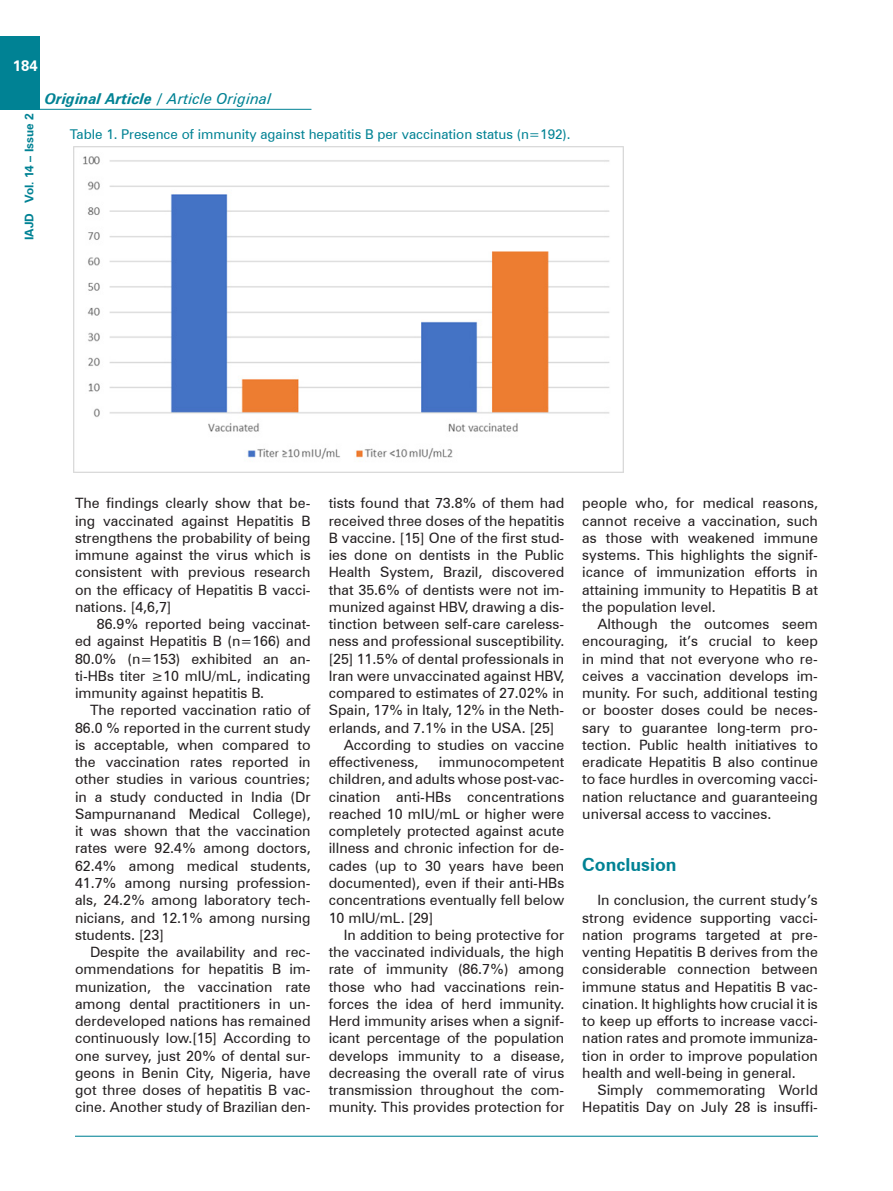
<style>
.page{position:relative;width:893px;height:1191px;background:#fff}
.page>*{position:absolute;margin:0;border:0;box-sizing:border-box;transform-origin:0 0}
.t1{font:700 18px "Zurich BT";color:#008294}
.t2{font:italic 700 15px "Zurich BT";color:#008294}
.t3{font:700 15px "Zurich BT";color:#fff}
.t4{font:14.25px/17.2px "Zurich BT";color:#231f20;text-align:justify}
.t5{font:13.5px "Zurich BT";color:#008294}
.t6{font:700 12px "Zurich BT";color:#008294}
.s1{font-weight:400}
</style>
<div class="page">
<div style="left:0;top:36px;width:40px;height:73px;background:#008294"></div>
<hr style="left:75px;top:1135px;width:743px;height:1px;background:#008294">
<hr style="left:0;top:109px;width:311px;height:1px;background:#008294">
<img style="left:73px;top:147px;width:550px;height:325px">
<p class="t3" style="left:13px;top:57px;width:26px">184</p>
<p class="t6" style="left:22px;top:240px;width:128px;rotate:-90deg">IAJD Vol. 14 – Issue 2</p>
<p class="t2" style="left:45px;top:90px;width:228px">Original Article / <span class="s1">Article Original</span></p>
<p class="t5" style="left:70px;top:126px;width:502px">Table 1. Presence of immunity against hepatitis B per vaccination status (n=192).</p>
<p class="t4" style="left:75px;top:494px;width:237px">The findings clearly show that be&shy;ing vaccinated against Hepatitis B strengthens the probability of being immune against the virus which is consistent with previous research on the efficacy of Hepatitis B vacci&shy;nations. [4,6,7]</p>
<p class="t4" style="left:75px;top:615px;width:237px;text-indent:22px">86.9% reported being vaccinat&shy;ed against Hepatitis B (n=166) and 80.0% (n=153) exhibited an an&shy;ti-HBs titer ≥10 mIU/mL, indicating immunity against hepatitis B.</p>
<p class="t4" style="left:75px;top:701px;width:237px;text-indent:15px">The reported vaccination ratio of 86.0 % reported in the current study is acceptable, when compared to the vaccination rates reported in other studies in various countries; in a study conducted in India (Dr Sampurnanand Medical College), it was shown that the vaccination rates were 92.4% among doctors, 62.4% among medical students, 41.7% among nursing profession&shy;als, 24.2% among laboratory tech&shy;nicians, and 12.1% among nursing students. [23]</p>
<p class="t4" style="left:75px;top:943px;width:237px;text-indent:15px">Despite the availability and rec&shy;ommendations for hepatitis B im&shy;munization, the vaccination rate among dental practitioners in un&shy;derdeveloped nations has remained continuously low.[15] According to one survey, just 20% of dental sur&shy;geons in Benin City, Nigeria, have got three doses of hepatitis B vac&shy;cine. Another study of Brazilian den-</p>
<p class="t4" style="left:329px;top:494px;width:237px">tists found that 73.8% of them had received three doses of the hepatitis B vaccine. [15] One of the first stud&shy;ies done on dentists in the Public Health System, Brazil, discovered that 35.6% of dentists were not im&shy;munized against HBV, drawing a dis&shy;tinction between self-care careless&shy;ness and professional susceptibility. [25] 11.5% of dental professionals in Iran were unvaccinated against HBV, compared to estimates of 27.02% in Spain, 17% in Italy, 12% in the Neth&shy;erlands, and 7.1% in the USA. [25]</p>
<p class="t4" style="left:329px;top:736px;width:237px;text-indent:15px">According to studies on vaccine effectiveness,</p>
<p class="t4" style="left:329px;top:753px;width:237px;text-indent:110px">immunocompetent children, and adults whose post-vac&shy;cination anti-HBs concentrations reached 10 mIU/mL or higher were completely protected against acute illness and chronic infection for de&shy;cades (up to 30 years have been documented), even if their anti-HBs concentrations eventually fell below 10 mIU/mL. [29]</p>
<p class="t4" style="left:329px;top:926px;width:237px;text-indent:15px">In addition to being protective for the vaccinated individuals, the high rate of immunity (86.7%) among those who had vaccinations rein&shy;forces the idea of herd immunity.<br>Herd immunity arises when a signif&shy;icant percentage of the population develops immunity to a disease, decreasing the overall rate of virus transmission throughout the com&shy;munity. This provides protection for</p>
<p class="t4" style="left:582px;top:494px;width:237px">people who, for medical reasons, cannot receive a vaccination, such as those with weakened immune systems. This highlights the signif&shy;icance of immunization efforts in attaining immunity to Hepatitis B at the population level.</p>
<p class="t4" style="left:582px;top:615px;width:237px;text-indent:15px">Although the outcomes seem encouraging, it’s crucial to keep in mind that not everyone who re&shy;ceives a vaccination develops im&shy;munity. For such, additional testing or booster doses could be neces&shy;sary to guarantee long-term pro&shy;tection. Public health initiatives to eradicate Hepatitis B also continue to face hurdles in overcoming vacci&shy;nation reluctance and guaranteeing universal access to vaccines.</p>
<p class="t1" style="left:582px;top:853px;width:96px">Conclusion</p>
<p class="t4" style="left:582px;top:891px;width:237px;text-indent:15px">In conclusion, the current study’s strong evidence supporting vacci&shy;nation programs targeted at pre&shy;venting Hepatitis B derives from the considerable connection between immune status and Hepatitis B vac&shy;cination. It highlights how crucial it is to keep up efforts to increase vacci&shy;nation rates and promote immuniza&shy;tion in order to improve population health and well-being in general.</p>
<p class="t4" style="left:582px;top:1081px;width:237px;text-align:right">Simply commemorating World<br>Hepatitis Day on July 28 is insuffi-</p>
</div>
